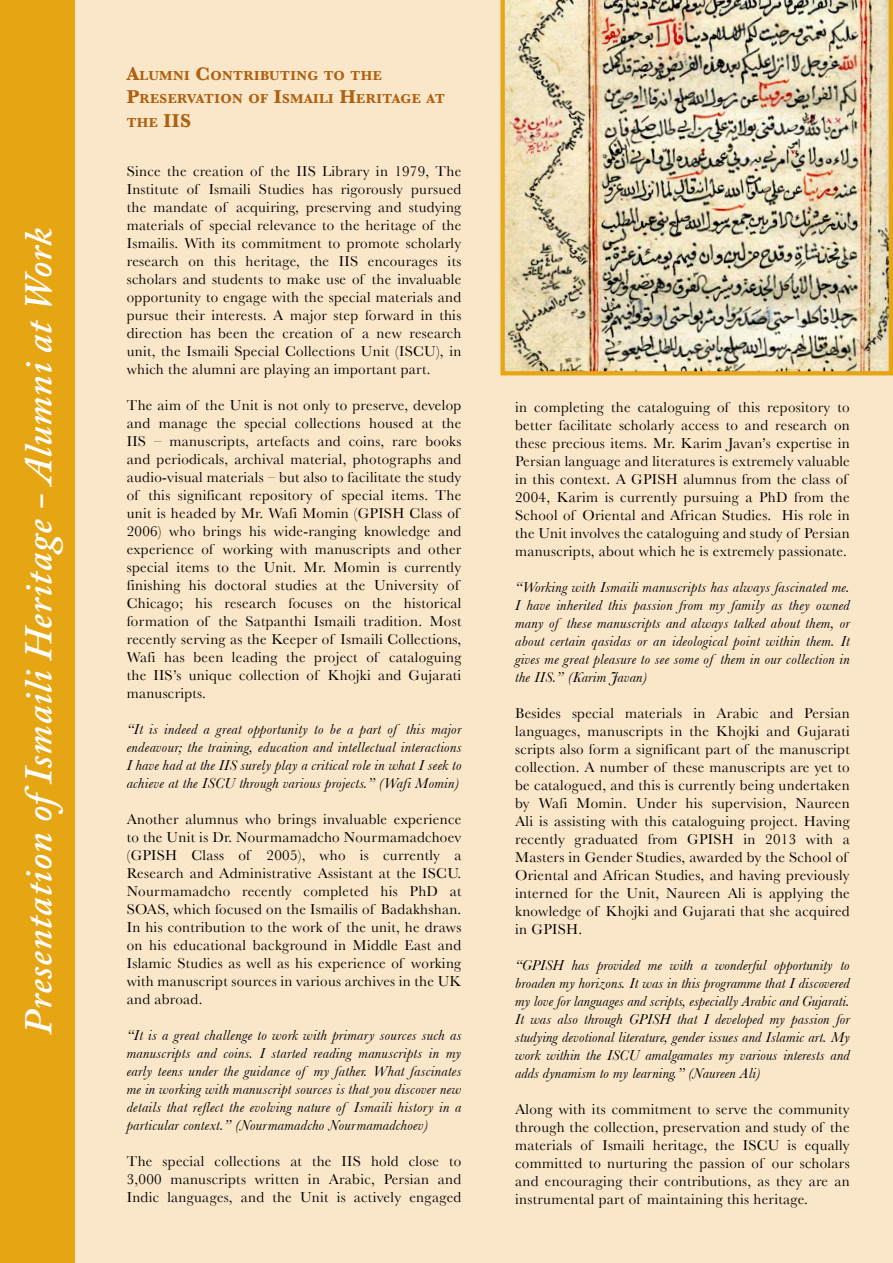
<style>
.page{position:relative;width:893px;height:1263px;background:#fae7c9}
.page>*{position:absolute;margin:0;border:0;box-sizing:border-box;transform-origin:0 0}
.t1{font:italic 600 39px "Adobe Caslon Pro";letter-spacing:.025em;color:#fff}
.t2{font:15px/18px "Baskerville";letter-spacing:.02em;color:#000;text-align:justify}
.t3{font:italic 15px/18px "Baskerville";letter-spacing:.02em;color:#000;text-align:justify}
.t4{font:700 13.65px/23.4px "Baskerville";letter-spacing:.03em;color:#af6010}
.s1{font-size:19.5px}
</style>
<div class="page">
<img style="left:500px;top:0;width:393px;height:375px">
<div style="left:0;top:0;width:74px;height:1263px;background:#e6a513"></div>
<h1 class="t1" style="left:15px;top:1035px;width:808px;rotate:-90deg">Presentation ofIsmaili Heritage - Alumni at Work</h1>
<p class="t4" style="left:127px;top:64px;width:320px"><span class="s1">A</span>LUMNI <span class="s1">C</span>ONTRIBUTING TO THE<br><span class="s1">P</span>RESERVATION OF <span class="s1">I</span>SMAILI <span class="s1">H</span>ERITAGE AT<br>THE <span class="s1">IIS</span></p>
<p class="t2" style="left:127px;top:162px;width:336px">Since the creation of the IIS Library in 1979, The Institute of Ismaili Studies has rigorously pursued the mandate of acquiring, preserving and studying materials of special relevance to the heritage of the Ismailis. With its commitment to promote scholarly research on this heritage, the IIS encourages its scholars and students to make use of the invaluable opportunity to engage with the special materials and pursue their interests. A major step forward in this direction has been the creation of a new research unit, the Ismaili Special Collections Unit (ISCU), in which the alumni are playing an important part.</p>
<p class="t2" style="left:127px;top:396px;width:336px;text-align:left">The aim of the Unit is not only to preserve, develop and manage the special collections housed at the IIS – manuscripts, artefacts and coins, rare books and periodicals, archival material, photographs and audio-visual materials – but also to facilitate the study of this significant repository of special items. The unit is headed by Mr. Wafi Momin (GPISH Class of 2006) who brings his wide-ranging knowledge and experience of working with manuscripts and other special items to the Unit. Mr. Momin is currently finishing his doctoral studies at the University of Chicago; his research focuses on the historical formation of the Satpanthi Ismaili tradition. Most recently serving as the Keeper of Ismaili Collections, Wafi has been leading the project of cataloguing the IIS’s unique collection of Khojki and Gujarati manuscripts.</p>
<p class="t3" style="left:127px;top:720px;width:336px">“It is indeed a great opportunity to be a part of this major endeavour; the training, education and intellectual interactions I have had at the IIS surely play a critical role in what I seek to achieve at the ISCU through various projects.” (Wafi Momin)</p>
<p class="t2" style="left:127px;top:810px;width:336px">Another alumnus who brings invaluable experience to the Unit is Dr. Nourmamadcho Nourmamadchoev (GPISH Class of 2005), who is currently a Research and Administrative Assistant at the ISCU.<br>Nourmamadcho recently completed his PhD at SOAS, which focused on the Ismailis of Badakhshan.<br>In his contribution to the work of the unit, he draws on his educational background in Middle East and Islamic Studies as well as his experience of working with manuscript sources in various archives in the UK and abroad.</p>
<p class="t3" style="left:127px;top:1026px;width:336px">“It is a great challenge to work with primary sources such as manuscripts and coins. I started reading manuscripts in my early teens under the guidance of my father. What fascinates me in working with manuscript sources is that you discover new details that reflect the evolving nature of Ismaili history in a particular context.” (Nourmamadcho Nourmamadchoev)</p>
<p class="t2" style="left:127px;top:1152px;width:336px">The special collections at the IIS hold close to 3,000 manuscripts written in Arabic, Persian and Indic languages, and the Unit is actively engaged</p>
<p class="t2" style="left:515px;top:398px;width:336px;text-align:left">in completing the cataloguing of this repository to better facilitate scholarly access to and research on these precious items. Mr. Karim Javan’s expertise in Persian language and literatures is extremely valuable in this context. A GPISH alumnus from the class of 2004, Karim is currently pursuing a PhD from the School of Oriental and African Studies. His role in the Unit involves the cataloguing and study of Persian manuscripts, about which he is extremely passionate.</p>
<p class="t3" style="left:515px;top:578px;width:336px">“Working with Ismaili manuscripts has always fascinated me.<br>I have inherited this passion from my family as they owned many of these manuscripts and always talked about them, or about certain qasidas or an ideological point within them. It gives me great pleasure to see some of them in our collection in the IIS.” (Karim Javan)</p>
<p class="t2" style="left:515px;top:704px;width:336px;text-align:left">Besides special materials in Arabic and Persian languages, manuscripts in the Khojki and Gujarati scripts also form a significant part of the manuscript collection. A number of these manuscripts are yet to be catalogued, and this is currently being undertaken by Wafi Momin. Under his supervision, Naureen Ali is assisting with this cataloguing project. Having recently graduated from GPISH in 2013 with a Masters in Gender Studies, awarded by the School of Oriental and African Studies, and having previously interned for the Unit, Naureen Ali is applying the knowledge of Khojki and Gujarati that she acquired in GPISH.</p>
<p class="t3" style="left:515px;top:956px;width:336px">“GPISH has provided me with a wonderful opportunity to broaden my horizons. It was in this programme that I discovered my love for languages and scripts, especially Arabic and Gujarati.<br>It was also through GPISH that I developed my passion for studying devotional literature, gender issues and Islamic art. My work within the ISCU amalgamates my various interests and adds dynamism to my learning.” (Naureen Ali)</p>
<p class="t2" style="left:515px;top:1100px;width:336px">Along with its commitment to serve the community through the collection, preservation and study of the materials of Ismaili heritage, the ISCU is equally committed to nurturing the passion of our scholars and encouraging their contributions, as they are an instrumental part of maintaining this heritage.</p>
</div>
